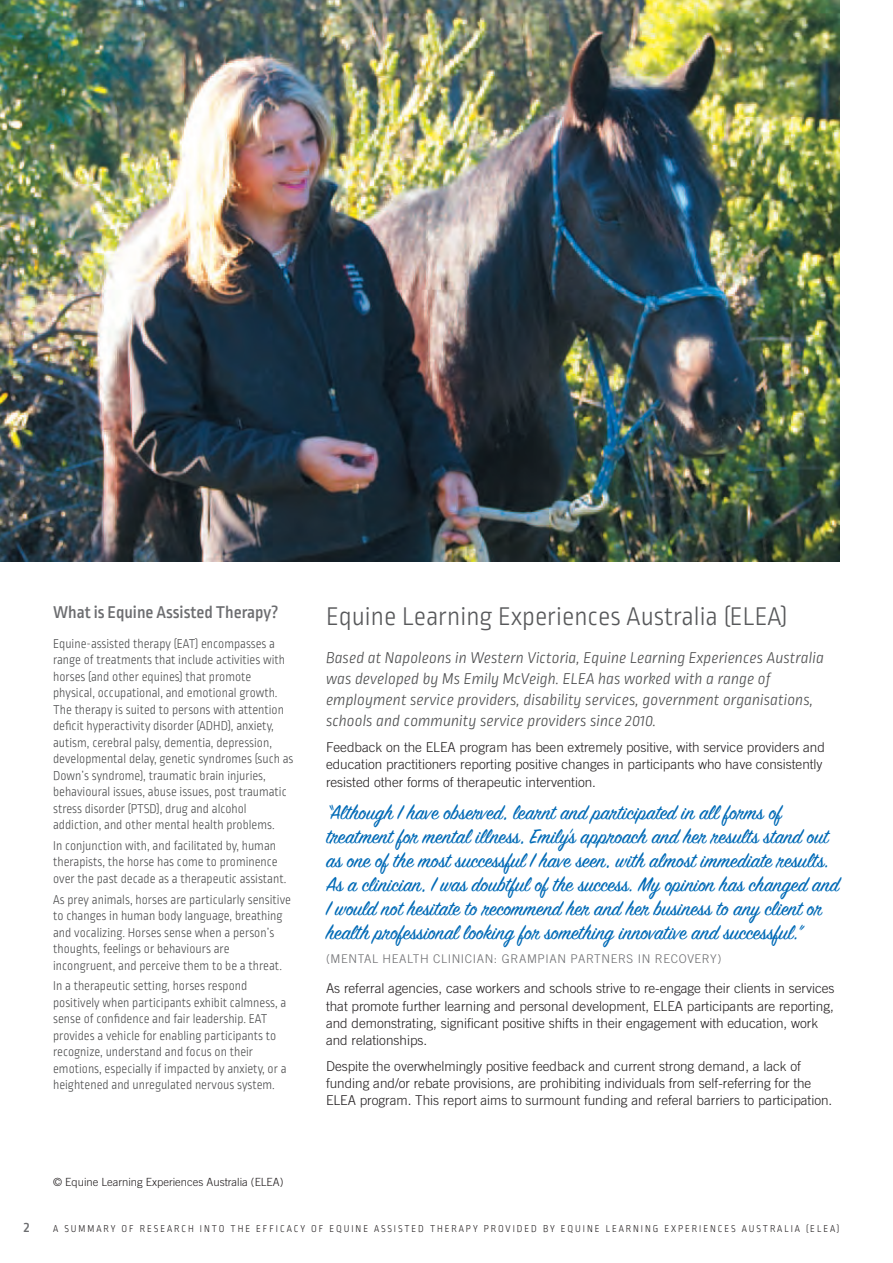
<style>
.page{position:relative;width:893px;height:1263px;background:#fff}
.page>*{position:absolute;margin:0;border:0;box-sizing:border-box;transform-origin:0 0}
.t1{font:300 27px "Ropa Sans Pro";color:#57585a}
.t2{font:22.5px/24px "Sign Painter House Script";color:#016ab6}
.t3{font:500 18px "Ropa Sans Pro";color:#6c6d70}
.t4{font:italic 300 16.5px/21px "Ropa Sans Pro";color:#4b4c4d}
.t5{font:500 15px "Ropa Sans Pro";color:#6c6d70}
.t6{font:300 13.5px/16.5px "Ropa Sans Pro";color:#4b4c4d;scale:.95 1}
.t7{font:300 13.5px/17.2px "Trade Gothic";color:#231f20}
.t8{font:300 12px "Trade Gothic";letter-spacing:.05em;color:#6c6d70}
.t9{font:300 11.25px "Trade Gothic";color:#231f20}
.t10{font:300 10.5px "Ropa Sans Pro";letter-spacing:.195em;color:#231f20;scale:.95 1}
</style>
<div class="page">
<img style="left:0;top:0;width:840px;height:561px">
<h3 class="t3" style="left:53px;top:606px;width:227px">What is Equine Assisted Therapy?</h3>
<p class="t6" style="left:53px;top:636px;width:254px">Equine-assisted therapy (EAT) encompasses a range of treatments that include activities with horses (and other equines) that promote physical, occupational, and emotional growth.<br>The therapy is suited to persons with attention deficit hyperactivity disorder (ADHD), anxiety, autism, cerebral palsy, dementia, depression, developmental delay, genetic syndromes (such as Down’s syndrome), traumatic brain injuries, behavioural issues, abuse issues, post traumatic stress disorder (PTSD), drug and alcohol addiction, and other mental health problems.</p>
<p class="t6" style="left:53px;top:838px;width:247px">In conjunction with, and facilitated by, human therapists, the horse has come to prominence over the past decade as a therapeutic assistant.</p>
<p class="t6" style="left:53px;top:892px;width:252px">As prey animals, horses are particularly sensitive to changes in human body language, breathing and vocalizing. Horses sense when a person’s thoughts, feelings or behaviours are incongruent, and perceive them to be a threat.</p>
<p class="t6" style="left:53px;top:979px;width:247px">In a therapeutic setting, horses respond positively when participants exhibit calmness, a sense of confidence and fair leadership. EAT provides a vehicle for enabling participants to recognize, understand and focus on their emotions, especially if impacted by anxiety, or a heightened and unregulated nervous system.</p>
<p class="t9" style="left:53px;top:1178px;width:232px">© Equine Learning Experiences Australia (ELEA)</p>
<h1 class="t1" style="left:326px;top:607px;width:463px">Equine Learning Experiences Australia (ELEA)</h1>
<p class="t4" style="left:326px;top:649px;width:499px">Based at Napoleons in Western Victoria, Equine Learning Experiences Australia was developed by Ms Emily McVeigh. ELEA has worked with a range of employment service providers, disability services, government organisations, schools and community service providers since 2010.</p>
<p class="t7" style="left:326px;top:740px;width:500px">Feedback on the ELEA program has been extremely positive, with service providers and education practitioners reporting positive changes in participants who have consistently resisted other forms of therapeutic intervention.</p>
<p class="t2" style="left:326px;top:804px;width:515px">“Although I have observed, learnt and participated in all forms of treatment for mental illness, Emily’s approach and her results stand out as one of the most successful I have seen, with almost immediate results.<br>As a clinician, I was doubtful of the success. My opinion has changed and I would not hesitate to recommend her and her business to any client or health professional looking for something innovative and successful.”</p>
<p class="t8" style="left:326px;top:954px;width:397px">(MENTAL HEALTH CLINICIAN: GRAMPIAN PARTNERS IN RECOVERY)</p>
<p class="t7" style="left:326px;top:981px;width:510px">As referral agencies, case workers and schools strive to re-engage their clients in services that promote further learning and personal development, ELEA participants are reporting, and demonstrating, significant positive shifts in their engagement with education, work and relationships.</p>
<p class="t7" style="left:326px;top:1058px;width:508px">Despite the overwhelmingly positive feedback and current strong demand, a lack of funding and/or rebate provisions, are prohibiting individuals from self-referring for the<br>ELEA program. This report aims to surmount funding and referal barriers to participation.</p>
<p class="t5" style="left:24px;top:1222px;width:7px">2</p>
<p class="t10" style="left:53px;top:1225px;width:829px">A SUMMARY OF RESEARCH INTO THE EFFICACY OF EQUINE ASSISTED THERAPY PROVIDED BY EQUINE LEARNING EXPERIENCES AUSTRALIA (ELEA)</p>
</div>
